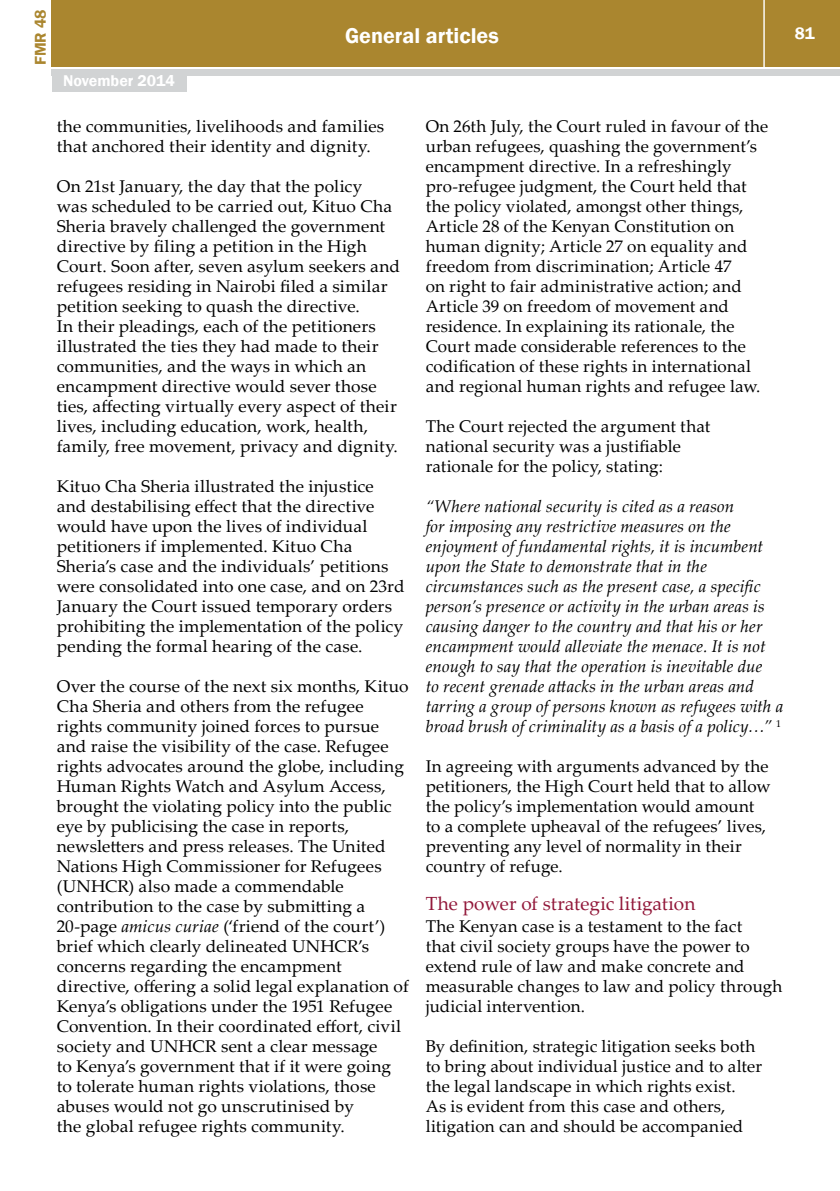
<style>
.page{position:relative;width:840px;height:1191px;background:#fff}
.page>*{position:absolute;margin:0;border:0;box-sizing:border-box;transform-origin:0 0}
.t1{font:600 22px "Franklin Gothic";color:#fff}
.t2{font:19px "Palatino Linotype";color:#92183a}
.t3{font:17px/20px "Palatino Linotype";letter-spacing:.01em;color:#000}
.t4{font:italic 17px/20px "Palatino Linotype";letter-spacing:.005em;color:#000}
.t5{font:600 17px "Franklin Gothic";color:#fff}
.t6{font:600 16px "Franklin Gothic";color:#fff}
.t7{font:600 16px "Franklin Gothic";color:#aa862f}
.s1{font-style:italic}
</style>
<div class="page">
<div style="left:52px;top:0;width:787px;height:66px;background:#aa862f"></div>
<div style="left:52px;top:69px;width:787px;height:6px;background:#d1d3d4"></div>
<hr style="left:763px;top:0;width:1px;height:68px;background:#fff">
<div style="left:52px;top:74px;width:134px;height:18px;background:#d1d3d4"></div>
<p class="t7" style="left:31px;top:65px;width:57px;rotate:-90deg">FMR 48</p>
<p class="t1" style="left:345px;top:22px;width:155px">General articles</p>
<p class="t5" style="left:794px;top:23px;width:21px">81</p>
<p class="t6" style="left:63px;top:71px;width:113px">November 2014</p>
<p class="t3" style="left:57px;top:116px;width:329px">the communities, livelihoods and families that anchored their identity and dignity.</p>
<p class="t3" style="left:57px;top:176px;width:344px">On 21st January, the day that the policy<br>was scheduled to be carried out, Kituo Cha Sheria bravely challenged the government directive by filing a petition in the High Court. Soon after, seven asylum seekers and refugees residing in Nairobi filed a similar petition seeking to quash the directive.<br>In their pleadings, each of the petitioners illustrated the ties they had made to their communities, and the ways in which an encampment directive would sever those ties, affecting virtually every aspect of their lives, including education, work, health, family, free movement, privacy and dignity.</p>
<p class="t3" style="left:57px;top:475px;width:349px">Kituo Cha Sheria illustrated the injustice and destabilising effect that the directive would have upon the lives of individual petitioners if implemented. Kituo Cha Sheria’s case and the individuals’ petitions were consolidated into one case, and on 23rd January the Court issued temporary orders prohibiting the implementation of the policy pending the formal hearing of the case.</p>
<p class="t3" style="left:57px;top:675px;width:353px">Over the course of the next six months, Kituo Cha Sheria and others from the refugee rights community joined forces to pursue and raise the visibility of the case. Refugee rights advocates around the globe, including Human Rights Watch and Asylum Access, brought the violating policy into the public eye by publicising the case in reports, newsletters and press releases. The United Nations High Commissioner for Refugees (UNHCR) also made a commendable contribution to the case by submitting a 20-page <span class="s1">amicus curiae</span> (‘friend of the court’) brief which clearly delineated UNHCR’s concerns regarding the encampment directive, offering a solid legal explanation of Kenya’s obligations under the 1951 Refugee Convention. In their coordinated effort, civil society and UNHCR sent a clear message<br>to Kenya’s government that if it were going to tolerate human rights violations, those abuses would not go unscrutinised by<br>the global refugee rights community.</p>
<p class="t3" style="left:425px;top:116px;width:344px">On 26th July, the Court ruled in favour of the urban refugees, quashing the government’s encampment directive. In a refreshingly pro-refugee judgment, the Court held that the policy violated, amongst other things, Article 28 of the Kenyan Constitution on human dignity; Article 27 on equality and freedom from discrimination; Article 47<br>on right to fair administrative action; and Article 39 on freedom of movement and residence. In explaining its rationale, the Court made considerable references to the codification of these rights in international and regional human rights and refugee law.</p>
<p class="t3" style="left:425px;top:415px;width:286px">The Court rejected the argument that national security was a justifiable rationale for the policy, stating:</p>
<p class="t4" style="left:425px;top:495px;width:359px">“Where national security is cited as a reason<br>for imposing any restrictive measures on the enjoyment of fundamental rights, it is incumbent upon the State to demonstrate that in the circumstances such as the present case, a specific person’s presence or activity in the urban areas is causing danger to the country and that his or her encampment would alleviate the menace. It is not enough to say that the operation is inevitable due<br>to recent grenade attacks in the urban areas and tarring a group of persons known as refugees with a broad brush of criminality as a basis of a policy…” <sup>1</sup></p>
<p class="t3" style="left:425px;top:756px;width:346px">In agreeing with arguments advanced by the petitioners, the High Court held that to allow the policy’s implementation would amount to a complete upheaval of the refugees’ lives, preventing any level of normality in their country of refuge.</p>
<p class="t2" style="left:425px;top:890px;width:271px">The power of strategic litigation</p>
<p class="t3" style="left:425px;top:916px;width:358px">The Kenyan case is a testament to the fact<br>that civil society groups have the power to extend rule of law and make concrete and measurable changes to law and policy through judicial intervention.</p>
<p class="t3" style="left:425px;top:1036px;width:338px">By definition, strategic litigation seeks both to bring about individual justice and to alter the legal landscape in which rights exist.<br>As is evident from this case and others, litigation can and should be accompanied</p>
</div>
